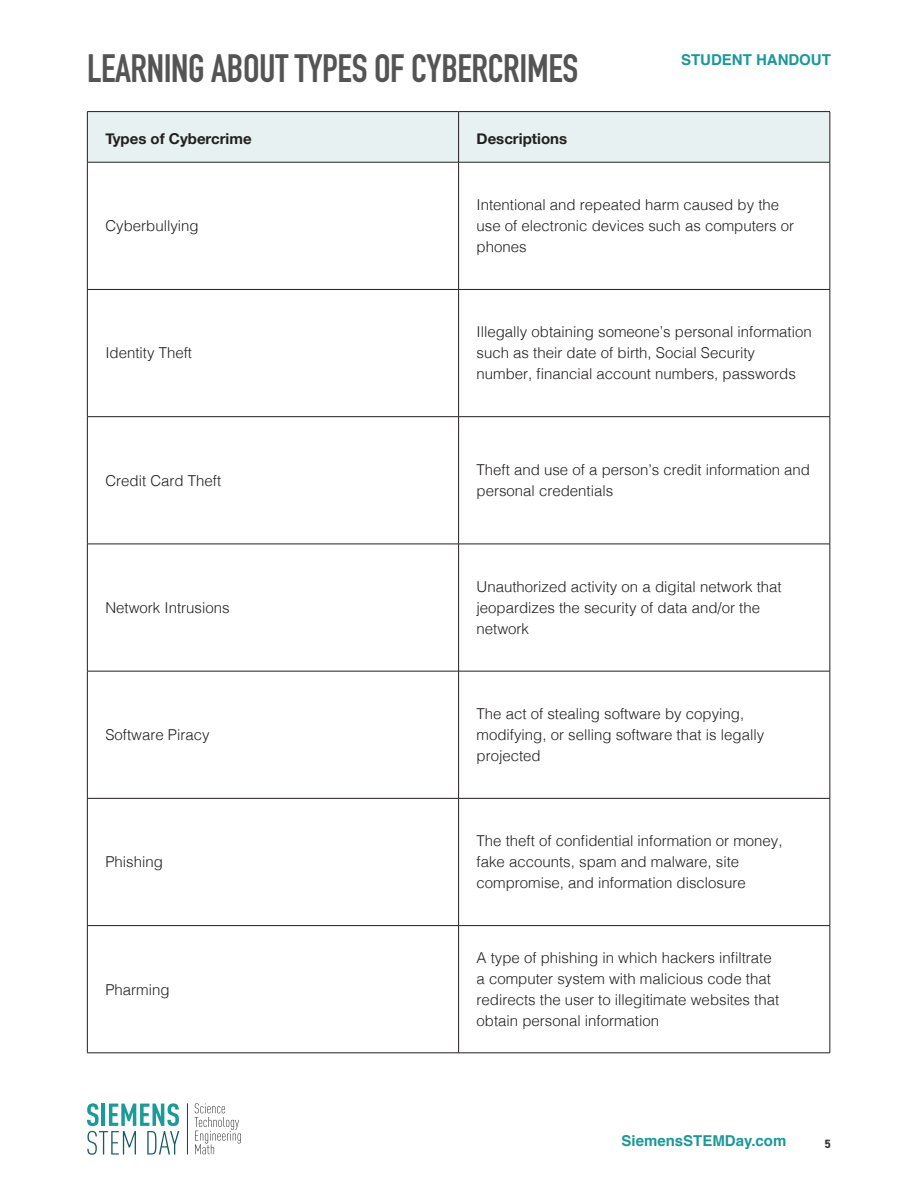
<style>
.page{position:relative;width:918px;height:1188px;background:#fff}
.page>*{position:absolute;margin:0;border:0;box-sizing:border-box;transform-origin:0 0}
.Main_Head{font:700 39px "DIN Condensed";letter-spacing:-.01em;color:#545454}
.Body{font:300 15px/21px "Helvetica";color:#231f20}
.t1{font:700 15px "Helvetica";color:#19999a}
.Body-2{font:700 15px "Helvetica Neue";color:#231f20}
.t2{font:700 12px "DIN2014";color:#343333}
</style>
<div class="page">
<svg style="left:87px;top:1103px;width:92px;height:52px"></svg>
<svg style="left:194px;top:1103px;width:47px;height:51px"></svg>
<hr style="left:187px;top:1103px;width:1px;height:52px;background:#323333">
<div style="left:88px;top:112px;width:742px;height:50px;background:#e8f1f1"></div>
<hr style="left:87px;top:111px;width:372px;height:1px;background:#231f20">
<hr style="left:87px;top:112px;width:1px;height:50px;background:#231f20">
<hr style="left:459px;top:111px;width:371px;height:1px;background:#231f20">
<hr style="left:458px;top:112px;width:1px;height:50px;background:#231f20">
<hr style="left:830px;top:112px;width:1px;height:50px;background:#231f20">
<hr style="left:87px;top:162px;width:372px;height:1px;background:#231f20">
<hr style="left:87px;top:162px;width:1px;height:127px;background:#231f20">
<hr style="left:459px;top:162px;width:371px;height:1px;background:#231f20">
<hr style="left:458px;top:162px;width:1px;height:127px;background:#231f20">
<hr style="left:830px;top:162px;width:1px;height:127px;background:#231f20">
<hr style="left:87px;top:289px;width:372px;height:1px;background:#231f20">
<hr style="left:87px;top:290px;width:1px;height:126px;background:#231f20">
<hr style="left:459px;top:289px;width:371px;height:1px;background:#231f20">
<hr style="left:458px;top:290px;width:1px;height:126px;background:#231f20">
<hr style="left:830px;top:290px;width:1px;height:126px;background:#231f20">
<hr style="left:87px;top:416px;width:372px;height:1px;background:#231f20">
<hr style="left:87px;top:417px;width:1px;height:127px;background:#231f20">
<hr style="left:459px;top:416px;width:371px;height:1px;background:#231f20">
<hr style="left:458px;top:417px;width:1px;height:127px;background:#231f20">
<hr style="left:830px;top:417px;width:1px;height:127px;background:#231f20">
<hr style="left:87px;top:544px;width:372px;height:1px;background:#231f20">
<hr style="left:87px;top:544px;width:1px;height:127px;background:#231f20">
<hr style="left:459px;top:544px;width:371px;height:1px;background:#231f20">
<hr style="left:458px;top:544px;width:1px;height:127px;background:#231f20">
<hr style="left:830px;top:544px;width:1px;height:127px;background:#231f20">
<hr style="left:87px;top:671px;width:372px;height:1px;background:#231f20">
<hr style="left:87px;top:671px;width:1px;height:127px;background:#231f20">
<hr style="left:459px;top:671px;width:371px;height:1px;background:#231f20">
<hr style="left:458px;top:671px;width:1px;height:127px;background:#231f20">
<hr style="left:830px;top:671px;width:1px;height:127px;background:#231f20">
<hr style="left:87px;top:798px;width:372px;height:1px;background:#231f20">
<hr style="left:87px;top:799px;width:1px;height:126px;background:#231f20">
<hr style="left:459px;top:798px;width:371px;height:1px;background:#231f20">
<hr style="left:458px;top:799px;width:1px;height:126px;background:#231f20">
<hr style="left:830px;top:799px;width:1px;height:126px;background:#231f20">
<hr style="left:87px;top:925px;width:372px;height:1px;background:#231f20">
<hr style="left:87px;top:926px;width:1px;height:127px;background:#231f20">
<hr style="left:459px;top:925px;width:371px;height:1px;background:#231f20">
<hr style="left:458px;top:926px;width:1px;height:127px;background:#231f20">
<hr style="left:830px;top:926px;width:1px;height:127px;background:#231f20">
<hr style="left:87px;top:1053px;width:372px;height:1px;background:#231f20">
<hr style="left:459px;top:1053px;width:371px;height:1px;background:#231f20">
<p class="Main_Head" style="left:87px;top:42px;width:493px">LEARNING ABOUT TYPES OF CYBERCRIMES</p>
<p class="Body-2" style="left:105px;top:127px;width:148px">Types of Cybercrime</p>
<p class="Body-2" style="left:477px;top:127px;width:92px">Descriptions</p>
<p class="t1" style="left:681px;top:48px;width:151px">STUDENT HANDOUT</p>
<p class="Body" style="left:105px;top:214px;width:95px">Cyberbullying</p>
<p class="Body" style="left:105px;top:342px;width:88px">Identity Theft</p>
<p class="Body" style="left:477px;top:193px;width:319px">Intentional and repeated harm caused by the use of electronic devices such as computers or phones</p>
<p class="Body" style="left:477px;top:321px;width:337px">Illegally obtaining someone’s personal information such as their date of birth, Social Security number, financial account numbers, passwords</p>
<p class="Body" style="left:105px;top:469px;width:117px">Credit Card Theft</p>
<p class="Body" style="left:477px;top:458px;width:335px">Theft and use of a person’s credit information and personal credentials</p>
<p class="Body" style="left:105px;top:596px;width:126px">Network Intrusions</p>
<p class="Body" style="left:105px;top:723px;width:106px">Software Piracy</p>
<p class="Body" style="left:105px;top:850px;width:59px">Phishing</p>
<p class="Body" style="left:105px;top:978px;width:66px">Pharming</p>
<p class="Body" style="left:477px;top:575px;width:307px">Unauthorized activity on a digital network that jeopardizes the security of data and/or the network</p>
<p class="Body" style="left:477px;top:702px;width:289px">The act of stealing software by copying, modifying, or selling software that is legally projected</p>
<p class="Body" style="left:477px;top:829px;width:307px">The theft of confidential information or money, fake accounts, spam and malware, site compromise, and information disclosure</p>
<p class="Body" style="left:477px;top:946px;width:304px">A type of phishing in which hackers infiltrate a computer system with malicious code that redirects the user to illegitimate websites that obtain personal information</p>
<p class="t1" style="left:622px;top:1129px;width:166px">SiemensSTEMDay.com</p>
<p class="t2" style="left:825px;top:1136px;width:8px">5</p>
</div>
